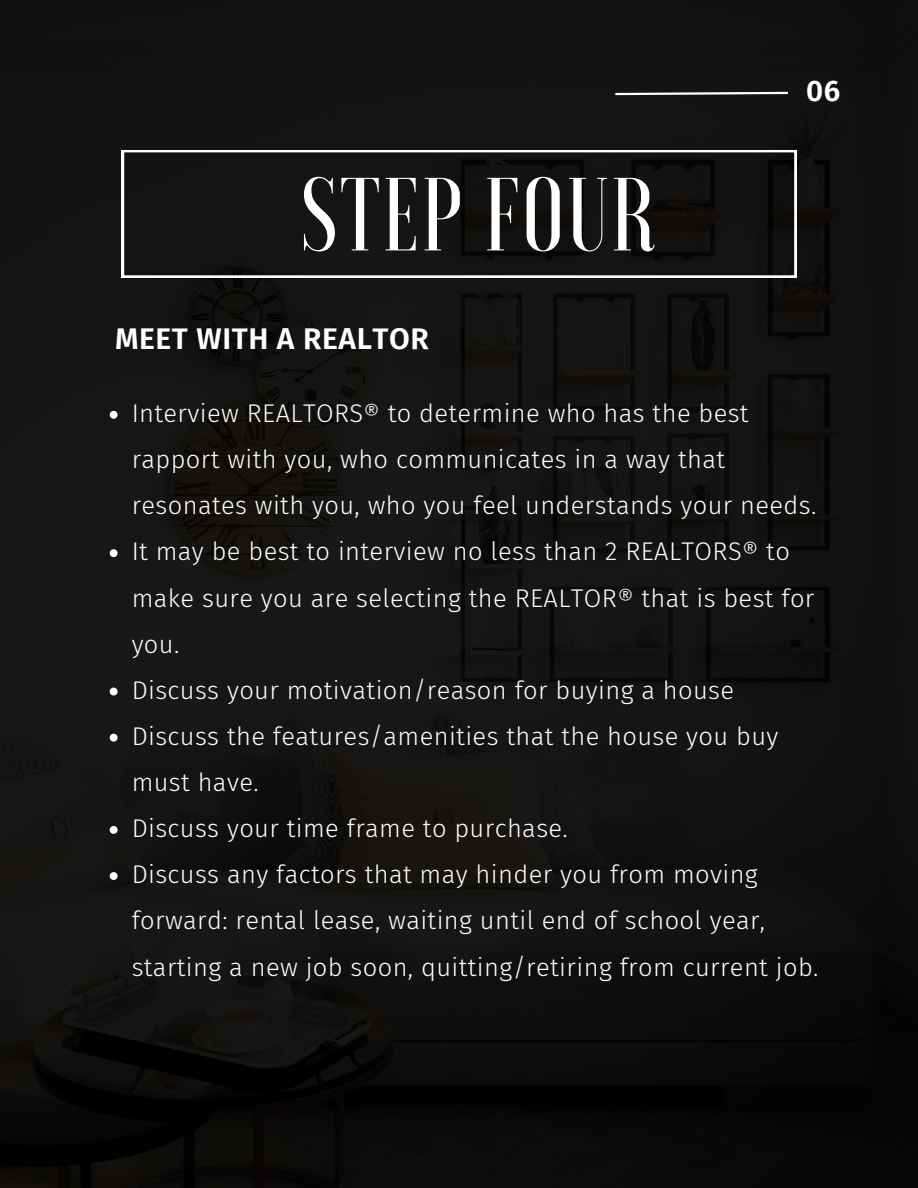
<style>
.page{position:relative;width:918px;height:1188px;background:#fff}
.page>*{position:absolute;margin:0;border:0;box-sizing:border-box;transform-origin:0 0}
.t1{font:500 103.65px "Voga";letter-spacing:.02em;color:#fff}
.t2{font:600 30px "Fira Sans";letter-spacing:.02em;color:#fff}
.t3{font:600 29.55px "Fira Sans";color:#fff}
.t4{font:300 25.5px/46.2px "Fira Sans";letter-spacing:.015em;color:#fff}
</style>
<div class="page">
<img style="left:0;top:0;width:918px;height:1188px">
<svg style="left:613px;top:91px;width:177px;height:5px"></svg>
<svg style="left:110px;top:411px;width:8px;height:8px"></svg>
<svg style="left:110px;top:549px;width:8px;height:8px"></svg>
<svg style="left:110px;top:688px;width:8px;height:7px"></svg>
<svg style="left:110px;top:734px;width:8px;height:8px"></svg>
<svg style="left:110px;top:826px;width:8px;height:8px"></svg>
<svg style="left:110px;top:872px;width:8px;height:8px"></svg>
<svg style="left:122px;top:150px;width:674px;height:127px;background:#1b1b1a"></svg>
<p class="t1" style="left:300px;top:163px;width:356px">STEP FOUR</p>
<p class="t2" style="left:115px;top:321px;width:315px">MEET WITH A REALTOR</p>
<p class="t3" style="left:806px;top:74px;width:36px">06</p>
<p class="t4" style="left:132px;top:390px;width:686px">Interview REALTORS® to determine who has the best rapport with you, who communicates in a way that resonates with you, who you feel understands your needs.</p>
<p class="t4" style="left:132px;top:529px;width:684px">It may be best to interview no less than 2 REALTORS® to make sure you are selecting the REALTOR® that is best for you.</p>
<p class="t4" style="left:132px;top:667px;width:604px">Discuss your motivation/reason for buying a house</p>
<p class="t4" style="left:132px;top:713px;width:648px">Discuss the features/amenities that the house you buy must have.</p>
<p class="t4" style="left:132px;top:806px;width:438px">Discuss your time frame to purchase.</p>
<p class="t4" style="left:132px;top:852px;width:688px">Discuss any factors that may hinder you from moving forward: rental lease, waiting until end of school year, starting a new job soon, quitting/retiring from current job.</p>
</div>
